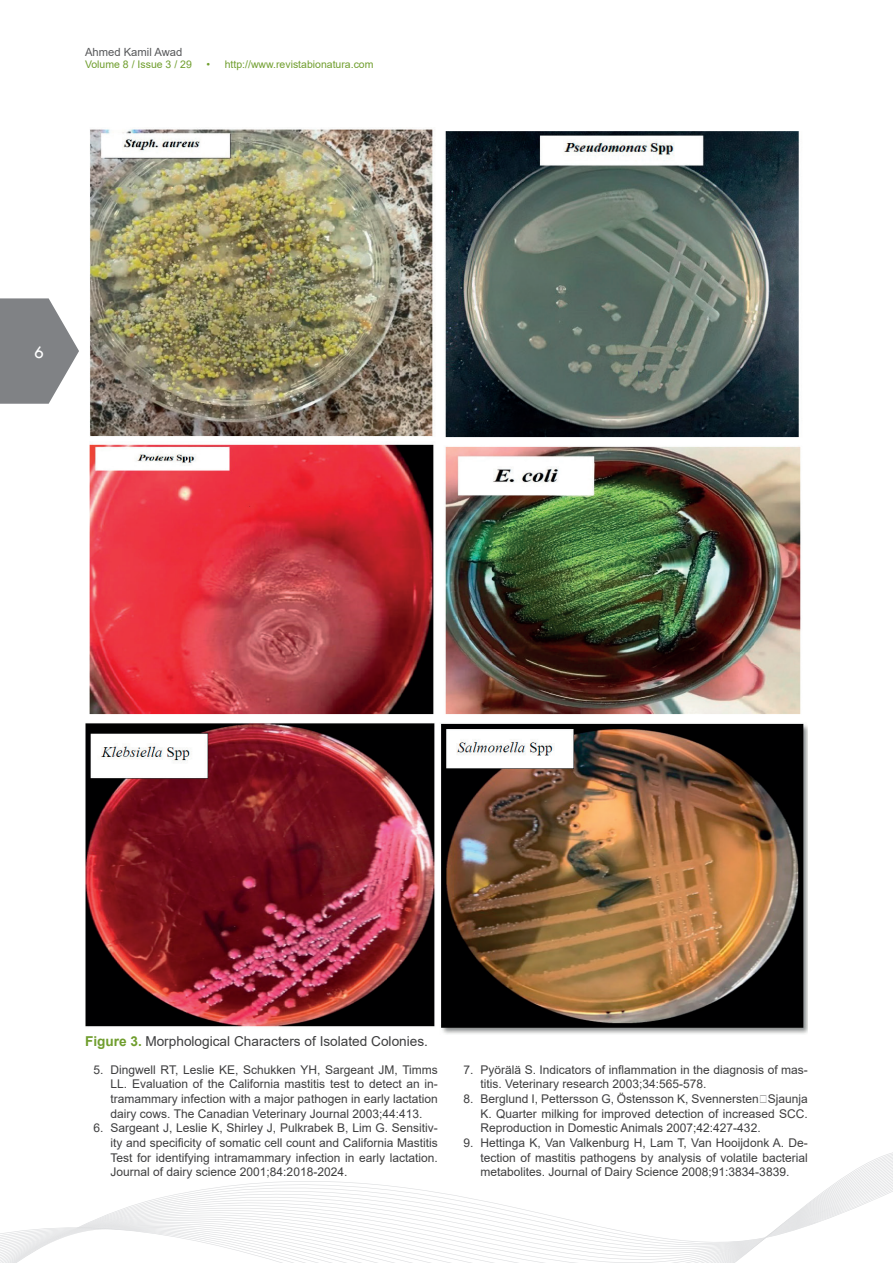
<style>
.page{position:relative;width:893px;height:1263px;background:#fff}
.page>*{position:absolute;margin:0;border:0;box-sizing:border-box;transform-origin:0 0}
.t1{font:18px "Tw Cen";color:#fff}
.t2{font:13.65px "Arial";color:#3e3e3f}
.t3{font:12px/14.7px "Arial";color:#3e3e3f;text-align:justify}
.t4{font:11.25px "Arial";color:#57585a}
.t5{font:10.5px "Arial";color:#709e2e}
.s1{font-weight:700;color:#709e2e}
</style>
<div class="page">
<svg style="left:0;top:298px;width:79px;height:106px"></svg>
<svg style="left:0;top:1152px;width:893px;height:111px"></svg>
<img style="left:85px;top:129px;width:723px;height:905px">
<p class="t4" style="left:85px;top:44px;width:99px">Ahmed Kamil Awad</p>
<p class="t5" style="left:85px;top:57px;width:108px">Volume 8 / Issue 3 / 29</p>
<p class="t5" style="left:206px;top:57px;width:169px">• http://www.revistabionatura.com</p>
<h1 class="t1" style="left:34px;top:341px;width:11px">6</h1>
<p class="t2" style="left:85px;top:1032px;width:344px"><span class="s1">Figure 3.</span> Morphological Characters of Isolated Colonies.</p>
<p class="t3" style="left:111px;top:1062px;width:329px;text-indent:-17px">5. Dingwell RT, Leslie KE, Schukken YH, Sargeant JM, Timms LL. Evaluation of the California mastitis test to detect an in&shy;tramammary infection with a major pathogen in early lactation dairy cows. The Canadian Veterinary Journal 2003;44:413.</p>
<p class="t3" style="left:111px;top:1121px;width:329px;text-indent:-17px">6. Sargeant J, Leslie K, Shirley J, Pulkrabek B, Lim G. Sensitiv&shy;ity and specificity of somatic cell count and California Mastitis Test for identifying intramammary infection in early lactation.<br>Journal of dairy science 2001;84:2018-2024.</p>
<p class="t3" style="left:480px;top:1062px;width:329px;text-indent:-17px">7. Pyörälä S. Indicators of inflammation in the diagnosis of mas&shy;titis. Veterinary research 2003;34:565-578.</p>
<p class="t3" style="left:480px;top:1091px;width:329px;text-indent:-17px">8. Berglund I, Pettersson G, Östensson K, Svennersten‐Sjaunja K. Quarter milking for improved detection of increased SCC.<br>Reproduction in Domestic Animals 2007;42:427-432.</p>
<p class="t3" style="left:480px;top:1135px;width:329px;text-indent:-17px">9. Hettinga K, Van Valkenburg H, Lam T, Van Hooijdonk A. De&shy;tection of mastitis pathogens by analysis of volatile bacterial metabolites. Journal of Dairy Science 2008;91:3834-3839.</p>
</div>
